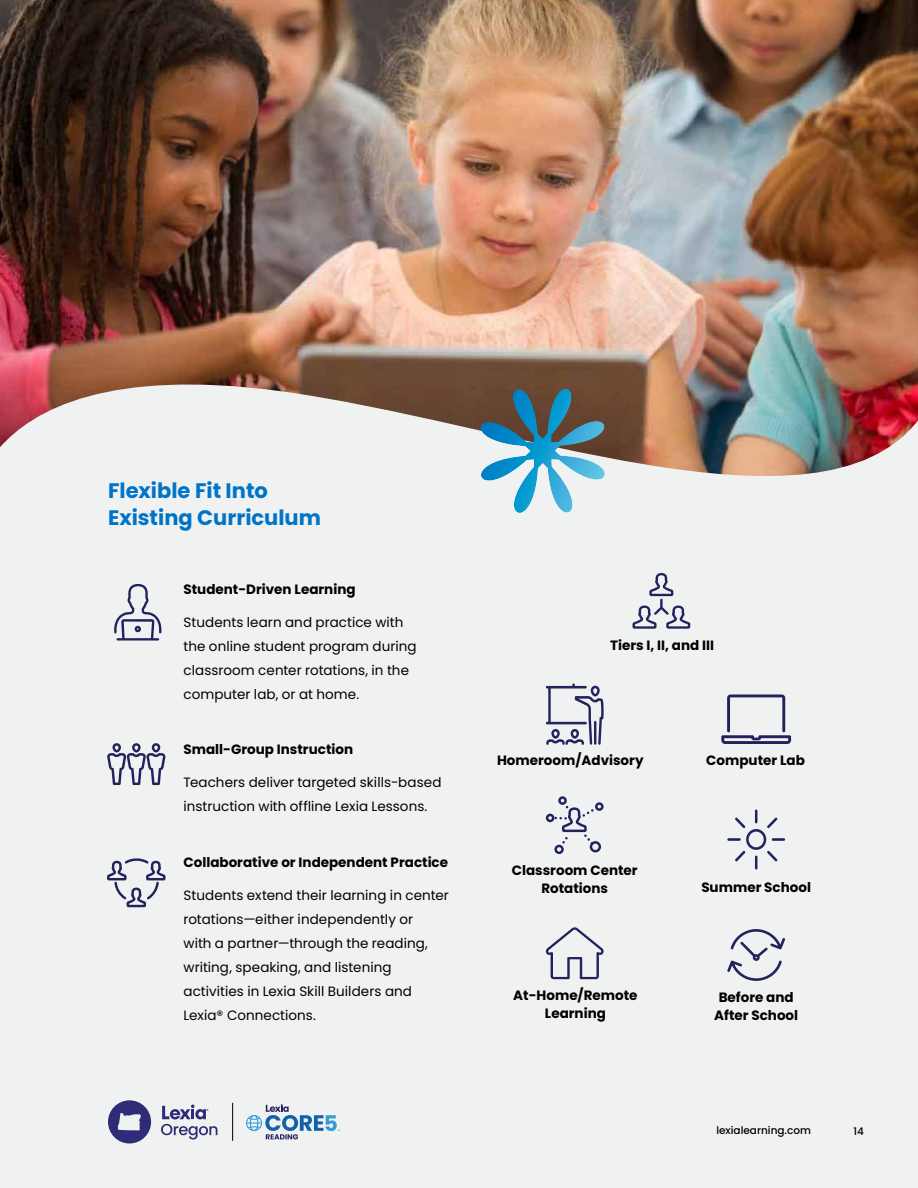
<style>
.page{position:relative;width:918px;height:1188px;background:#fff}
.page>*{position:absolute;margin:0;border:0;box-sizing:border-box;transform-origin:0 0}
.t1{font:700 21px/27px "Poppins";color:#0075c8}
.t2{font:13.5px/24px "Poppins";letter-spacing:.005em;color:#000}
.t3{font:700 13.5px/18px "Poppins";color:#000;text-align:center}
.t4{font:500 10.5px "Poppins";color:#000}
</style>
<div class="page">
<div style="left:0;top:272px;width:918px;height:916px;background:#f0f1f1"></div>
<img style="left:0;top:0;width:918px;height:476px">
<svg style="left:114px;top:584px;width:47px;height:57px"></svg>
<svg style="left:107px;top:858px;width:59px;height:49px"></svg>
<svg style="left:107px;top:743px;width:59px;height:42px"></svg>
<svg style="left:546px;top:796px;width:58px;height:58px"></svg>
<svg style="left:721px;top:694px;width:70px;height:50px"></svg>
<svg style="left:633px;top:573px;width:57px;height:56px"></svg>
<svg style="left:546px;top:683px;width:58px;height:62px"></svg>
<hr style="left:727px;top:838px;width:14px;height:3px;background:#25215d">
<svg style="left:735px;top:810px;width:50px;height:59px"></svg>
<svg style="left:546px;top:927px;width:58px;height:52px"></svg>
<svg style="left:727px;top:929px;width:58px;height:52px"></svg>
<img style="left:480px;top:389px;width:125px;height:124px">
<hr style="left:232px;top:1103px;width:1px;height:38px;background:#000">
<svg style="left:246px;top:1104px;width:94px;height:35px"></svg>
<svg style="left:161px;top:1105px;width:56px;height:35px"></svg>
<svg style="left:108px;top:1100px;width:43px;height:43px"></svg>
<h1 class="t1" style="left:108px;top:478px;width:214px">Flexible Fit Into<br>Existing Curriculum</h1>
<p class="t3" style="left:184px;top:580px;width:174px">Student-Driven Learning</p>
<p class="t2" style="left:184px;top:610px;width:235px">Students learn and practice with the online student program during classroom center rotations, in the computer lab, or at home.</p>
<p class="t3" style="left:184px;top:741px;width:171px">Small-Group Instruction</p>
<p class="t2" style="left:184px;top:771px;width:259px">Teachers deliver targeted skills-based instruction with offline Lexia Lessons.</p>
<p class="t3" style="left:184px;top:853px;width:266px">Collaborative or Independent Practice</p>
<p class="t2" style="left:184px;top:883px;width:267px">Students extend their learning in center rotations—either independently or<br>with a partner—through the reading, writing, speaking, and listening activities in Lexia Skill Builders and Lexia® Connections.</p>
<p class="t3" style="left:610px;top:636px;width:106px">Tiers I, II, and III</p>
<p class="t3" style="left:497px;top:752px;width:148px">Homeroom/Advisory</p>
<p class="t3" style="left:512px;top:861px;width:127px">Classroom Center<br>Rotations</p>
<p class="t3" style="left:706px;top:752px;width:100px">Computer Lab</p>
<p class="t3" style="left:701px;top:878px;width:111px">Summer School</p>
<p class="t3" style="left:513px;top:986px;width:126px">At-Home/Remote<br>Learning</p>
<p class="t3" style="left:714px;top:988px;width:85px">Before and<br>After School</p>
<p class="t4" style="left:716px;top:1126px;width:96px">lexialearning.com</p>
<p class="t4" style="left:854px;top:1127px;width:12px">14</p>
</div>
